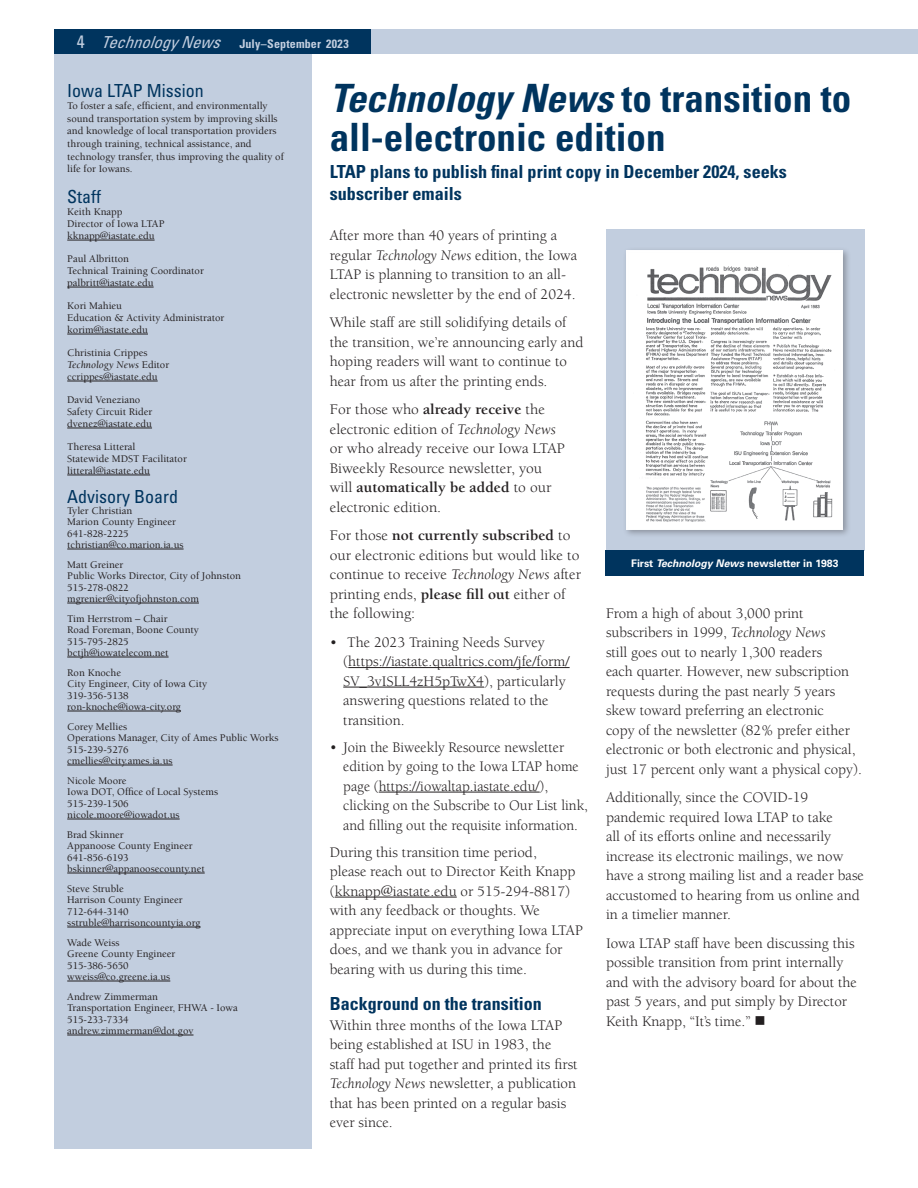
<style>
.page{position:relative;width:918px;height:1188px;background:#fff}
.page>*{position:absolute;margin:0;border:0;box-sizing:border-box;transform-origin:0 0}
.Headline{font:700 condensed 39px/39px "Univers LT Std";color:#00345e}
.Subhead_1{font:700 condensed 18px/21.6px "Univers LT Std";color:#00345e}
.Subhead_2{font:condensed 18px "Univers LT Std";color:#00345e}
.Body_text{font:15px/19.5px "Berkeley Std";color:#231f20}
.t1{font:700 condensed 12px "Univers LT Std";letter-spacing:.015em;color:#c2cedf}
.masthead_text{font:500 10.5px/12px "Berkeley Std";color:#231f20}
.advisory_board{font:500 10.5px/11.2px "Berkeley Std";color:#231f20}
.t2{font:700 10.5px "Univers LT Std";color:#fff}
.s1{font-weight:400;font-size:18px}
.s2{font-weight:400;font-style:italic;font-size:16.5px}
.s3{font-weight:400;font-style:italic}
.s4{font-style:italic}
.s5{font-weight:700}
</style>
<div class="page">
<div style="left:304px;top:30px;width:614px;height:24px;background:#c2cedf"></div>
<div style="left:54px;top:30px;width:317px;height:24px;background:#00345e"></div>
<div style="left:54px;top:54px;width:258px;height:1095px;background:#c2cedf"></div>
<hr style="left:67px;top:240px;width:88px;height:1px;background:#231f20">
<hr style="left:67px;top:287px;width:87px;height:1px;background:#231f20">
<hr style="left:67px;top:334px;width:81px;height:1px;background:#231f20">
<hr style="left:67px;top:381px;width:91px;height:1px;background:#231f20">
<hr style="left:67px;top:428px;width:85px;height:1px;background:#231f20">
<hr style="left:67px;top:475px;width:83px;height:1px;background:#231f20">
<hr style="left:67px;top:549px;width:117px;height:1px;background:#231f20">
<hr style="left:67px;top:603px;width:132px;height:1px;background:#231f20">
<hr style="left:67px;top:657px;width:102px;height:1px;background:#231f20">
<hr style="left:67px;top:711px;width:114px;height:1px;background:#231f20">
<hr style="left:67px;top:765px;width:106px;height:1px;background:#231f20">
<hr style="left:67px;top:819px;width:113px;height:1px;background:#231f20">
<hr style="left:67px;top:873px;width:138px;height:1px;background:#231f20">
<hr style="left:67px;top:927px;width:133px;height:1px;background:#231f20">
<hr style="left:67px;top:981px;width:103px;height:1px;background:#231f20">
<hr style="left:67px;top:1035px;width:127px;height:1px;background:#231f20">
<hr style="left:348px;top:667px;width:222px;height:1px;background:#231f20">
<hr style="left:343px;top:687px;width:141px;height:1px;background:#231f20">
<hr style="left:379px;top:792px;width:161px;height:1px;background:#231f20">
<hr style="left:335px;top:897px;width:122px;height:1px;background:#231f20">
<div style="left:606px;top:230px;width:258px;height:321px;background:#c2cedf"></div>
<div style="left:623px;top:247px;width:228px;height:291px;background:#231f20;opacity:.35"></div>
<img style="left:627px;top:251px;width:216px;height:279px">
<div style="left:606px;top:551px;width:258px;height:25px;background:#00345e"></div>
<p class="t1" style="left:77px;top:36px;width:274px"><span class="s1">4</span> <span class="s2">Technology News</span> July–September 2023</p>
<h3 class="Subhead_2" style="left:67px;top:79px;width:138px">Iowa LTAP Mission</h3>
<p class="masthead_text" style="left:67px;top:100px;width:218px;line-height:12.6px">To foster a safe, efficient, and environmentally sound transportation system by improving skills and knowledge of local transportation providers through training, technical assistance, and technology transfer, thus improving the quality of life for Iowans.</p>
<h3 class="Subhead_2" style="left:67px;top:185px;width:36px">Staff</h3>
<p class="masthead_text" style="left:67px;top:206px;width:99px">Keith Knapp<br>Director of Iowa LTAP kknapp@iastate.edu</p>
<p class="masthead_text" style="left:67px;top:253px;width:138px">Paul Albritton<br>Technical Training Coordinator palbritt@iastate.edu</p>
<p class="masthead_text" style="left:67px;top:300px;width:159px">Kori Mahieu<br>Education &amp; Activity Administrator korim@iastate.edu</p>
<p class="masthead_text" style="left:67px;top:347px;width:104px">Christinia Crippes<br><span class="s3">Technology News</span> Editor ccrippes@iastate.edu</p>
<p class="masthead_text" style="left:67px;top:394px;width:87px">David Veneziano<br>Safety Circuit Rider dvenez@iastate.edu</p>
<p class="masthead_text" style="left:67px;top:441px;width:121px">Theresa Litteral<br>Statewide MDST Facilitator litteral@iastate.edu</p>
<h3 class="Subhead_2" style="left:67px;top:485px;width:112px">Advisory Board</h3>
<p class="advisory_board" style="left:67px;top:505px;width:118px">Tyler Christian<br>Marion County Engineer<br>641-828-2225 tchristian@co.marion.ia.us</p>
<p class="advisory_board" style="left:67px;top:559px;width:175px">Matt Greiner<br>Public Works Director, City of Johnston<br>515-278-0822 mgrenier@cityofjohnston.com</p>
<p class="advisory_board" style="left:67px;top:613px;width:133px">Tim Herrstrom – Chair<br>Road Foreman, Boone County<br>515-795-2825 bctjh@iowatelecom.net</p>
<p class="masthead_text" style="left:67px;top:667px;width:141px;line-height:11.2px">Ron Knoche<br>City Engineer, City of Iowa City<br>319-356-5138 ron-knoche@iowa-city.org</p>
<p class="advisory_board" style="left:67px;top:721px;width:213px">Corey Mellies<br>Operations Manager, City of Ames Public Works<br>515-239-5276<br>cmellies@city.ames.ia.us</p>
<p class="advisory_board" style="left:67px;top:775px;width:152px">Nicole Moore<br>Iowa DOT, Office of Local Systems<br>515-239-1506 nicole.moore@iowadot.us</p>
<p class="masthead_text" style="left:67px;top:829px;width:139px;line-height:11.2px">Brad Skinner<br>Appanoose County Engineer<br>641-856-6193 bskinner@appanoosecounty.net</p>
<p class="masthead_text" style="left:67px;top:883px;width:58px">Steve Struble</p>
<p class="masthead_text" style="left:67px;top:894px;width:117px">Harrison County Engineer</p>
<p class="masthead_text" style="left:67px;top:906px;width:63px">712-644-3140</p>
<p class="masthead_text" style="left:67px;top:917px;width:135px">sstruble@harrisoncountyia.org</p>
<p class="masthead_text" style="left:67px;top:937px;width:110px;line-height:11.2px">Wade Weiss<br>Greene County Engineer<br>515-386-5650 wweiss@co.greene.ia.us</p>
<p class="masthead_text" style="left:67px;top:991px;width:172px;line-height:11.2px">Andrew Zimmerman<br>Transportation Engineer, FHWA - Iowa<br>515-233-7334 andrew.zimmerman@dot.gov</p>
<h1 class="Headline" style="left:330px;top:78px;width:523px"><span class="s4">Technology News</span> to transition to all-electronic edition</h1>
<h2 class="Subhead_1" style="left:330px;top:161px;width:459px">LTAP plans to publish final print copy in December 2024, seeks subscriber emails</h2>
<p class="Body_text" style="left:330px;top:226px;width:249px">After more than 40 years of printing a regular <span class="s4">Technology News</span> edition, the Iowa LTAP is planning to transition to an all&shy;electronic newsletter by the end of 2024.</p>
<p class="Body_text" style="left:330px;top:313px;width:255px">While staff are still solidifying details of the transition, we’re announcing early and hoping readers will want to continue to hear from us after the printing ends.</p>
<p class="Body_text" style="left:330px;top:400px;width:237px">For those who <span class="s5">already receive</span> the electronic edition of <span class="s4">Technology News </span>or who already receive our Iowa LTAP Biweekly Resource newsletter, you will <span class="s5">automatically be added</span> to our electronic edition.</p>
<p class="Body_text" style="left:330px;top:526px;width:253px">For those <span class="s5">not currently subscribed</span> to our electronic editions but would like to continue to receive <span class="s4">Technology News</span> after printing ends, <span class="s5">please fill out</span> either of the following:</p>
<p class="Body_text" style="left:343px;top:632px;width:228px;text-indent:-14px">• The 2023 Training Needs Survey (https://iastate.qualtrics.com/jfe/form/ SV_3vISLL4zH5pTwX4), particularly answering questions related to the transition.</p>
<p class="Body_text" style="left:343px;top:737px;width:246px;text-indent:-14px">• Join the Biweekly Resource newsletter edition by going to the Iowa LTAP home page (https://iowaltap.iastate.edu/), clicking on the Subscribe to Our List link, and filling out the requisite information.</p>
<p class="Body_text" style="left:330px;top:842px;width:255px">During this transition time period,<br>please reach out to Director Keith Knapp (kknapp@iastate.edu or 515-294-8817) with any feedback or thoughts. We appreciate input on everything Iowa LTAP does, and we thank you in advance for bearing with us during this time.</p>
<h2 class="Subhead_1" style="left:330px;top:993px;width:213px">Background on the transition</h2>
<p class="Body_text" style="left:330px;top:1015px;width:249px">Within three months of the Iowa LTAP being established at ISU in 1983, the staff had put together and printed its first <span class="s4">Technology News</span> newsletter, a publication that has been printed on a regular basis ever since.</p>
<p class="t2" style="left:631px;top:557px;width:209px">First <span class="s4">Technology News</span> newsletter in 1983</p>
<p class="Body_text" style="left:606px;top:604px;width:257px">From a high of about 3,000 print subscribers in 1999, <span class="s4">Technology News<br></span>still goes out to nearly 1,300 readers<br>each quarter. However, new subscription requests during the past nearly 5 years skew toward preferring an electronic<br>copy of the newsletter (82% prefer either electronic or both electronic and physical, just 17 percent only want a physical copy).</p>
<p class="Body_text" style="left:606px;top:788px;width:259px">Additionally, since the COVID-19 pandemic required Iowa LTAP to take<br>all of its efforts online and necessarily increase its electronic mailings, we now have a strong mailing list and a reader base accustomed to hearing from us online and in a timelier manner.</p>
<p class="Body_text" style="left:606px;top:934px;width:252px">Iowa LTAP staff have been discussing this possible transition from print internally and with the advisory board for about the past 5 years, and put simply by Director Keith Knapp, “It’s time.” ■</p>
</div>
